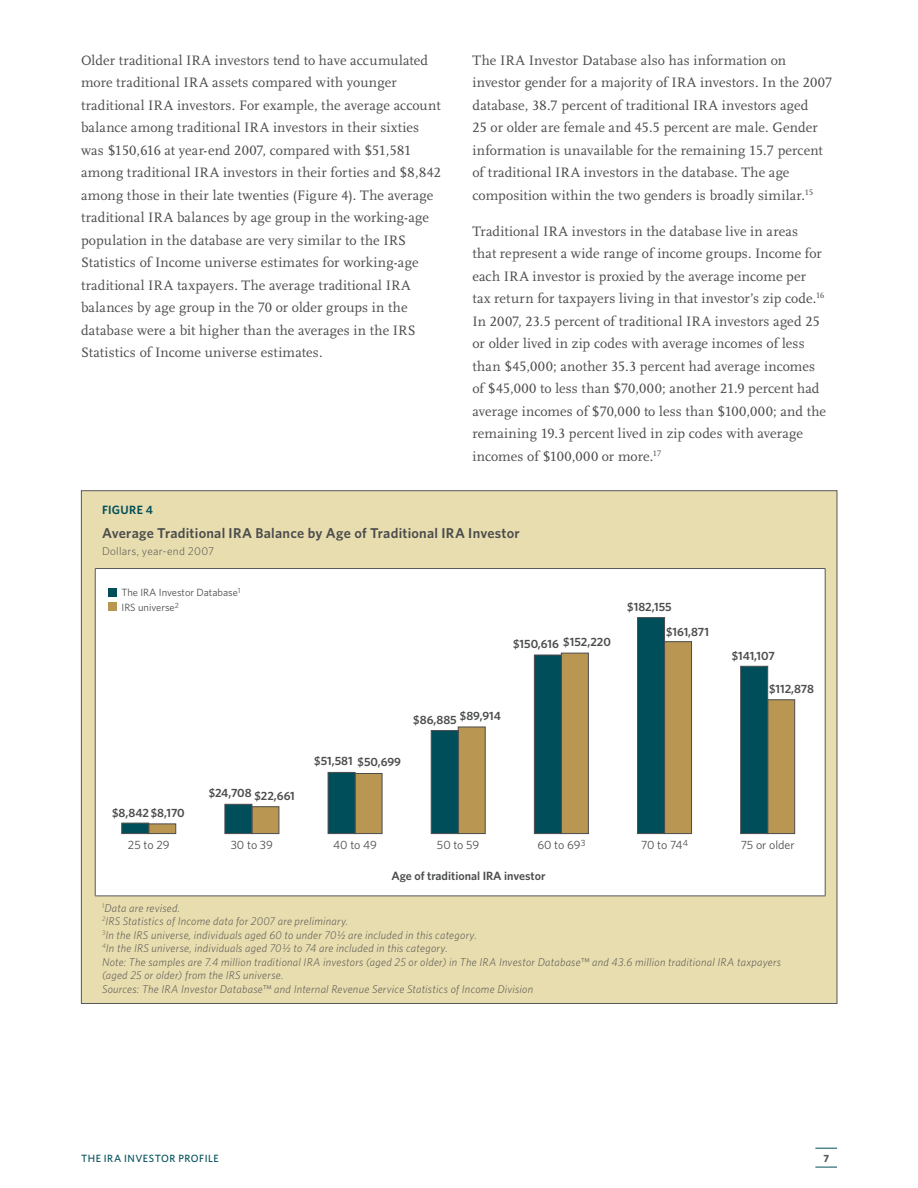
<style>
.page{position:relative;width:918px;height:1188px;background:#fff}
.page>*{position:absolute;margin:0;border:0;box-sizing:border-box;transform-origin:0 0}
.chapter_text{font:14.25px/22.5px "Scala LF";letter-spacing:.01em;color:#4b4c4d}
.figure_title{font:600 14.25px "Whitney";letter-spacing:.015em;color:#4b4c4d}
.t1{font:600 12px/25px "Whitney";color:#4b4c4d}
.t2{font:12px "Whitney";color:#4b4c4d}
.figure_no{font:600 12px "Whitney";letter-spacing:.03em;color:#004e59}
.figure_footnote{font:italic 300 11.25px/13.5px "Whitney";letter-spacing:.02em;color:#4b4c4d}
.figure_paren{font:300 11.25px "Whitney";letter-spacing:.025em;color:#4b4c4d}
.t3{font:10.5px/15px "Whitney";color:#4b4c4d}
.t4{font:10.5px "Whitney Medium SC";letter-spacing:.05em;color:#004e59}
.t5{font:700 10.5px "Whitney";color:#57585a}
.t6{font:9px "Whitney";color:#4b4c4d}
</style>
<div class="page">
<svg style="left:815px;top:1148px;width:22px;height:1px"></svg>
<svg style="left:815px;top:1167px;width:22px;height:1px"></svg>
<div style="left:83px;top:492px;width:752px;height:507px;background:#e8ddae"></div>
<div style="left:95px;top:569px;width:730px;height:327px;background:#fff"></div>
<hr style="left:95px;top:568px;width:730px;height:1px;background:#57585a">
<hr style="left:95px;top:569px;width:1px;height:327px;background:#57585a">
<hr style="left:825px;top:569px;width:1px;height:327px;background:#57585a">
<hr style="left:95px;top:896px;width:730px;height:1px;background:#57585a">
<div style="left:148px;top:824px;width:28px;height:10px;background:#b99652;border:1px solid #4b4c4d"></div>
<div style="left:252px;top:806px;width:27px;height:28px;background:#b99652;border:1px solid #4b4c4d"></div>
<div style="left:355px;top:773px;width:27px;height:61px;background:#b99652;border:1px solid #4b4c4d"></div>
<div style="left:458px;top:727px;width:28px;height:107px;background:#b99652;border:1px solid #4b4c4d"></div>
<div style="left:561px;top:653px;width:28px;height:181px;background:#b99652;border:1px solid #4b4c4d"></div>
<div style="left:664px;top:641px;width:28px;height:193px;background:#b99652;border:1px solid #4b4c4d"></div>
<div style="left:767px;top:699px;width:28px;height:135px;background:#b99652;border:1px solid #4b4c4d"></div>
<div style="left:121px;top:823px;width:28px;height:11px;background:#004e59;border:1px solid #4b4c4d"></div>
<div style="left:225px;top:804px;width:27px;height:30px;background:#004e59;border:1px solid #4b4c4d"></div>
<div style="left:328px;top:772px;width:27px;height:62px;background:#004e59;border:1px solid #4b4c4d"></div>
<div style="left:431px;top:730px;width:28px;height:104px;background:#004e59;border:1px solid #4b4c4d"></div>
<div style="left:534px;top:655px;width:28px;height:179px;background:#004e59;border:1px solid #4b4c4d"></div>
<div style="left:637px;top:617px;width:28px;height:217px;background:#004e59;border:1px solid #4b4c4d"></div>
<div style="left:740px;top:666px;width:28px;height:168px;background:#004e59;border:1px solid #4b4c4d"></div>
<div style="left:109px;top:588px;width:8px;height:8px;background:#004e59"></div>
<div style="left:109px;top:602px;width:8px;height:9px;background:#b99652"></div>
<p class="chapter_text" style="left:81px;top:49px;width:361px">Older traditional IRA investors tend to have accumulated more traditional IRA assets compared with younger traditional IRA investors. For example, the average account balance among traditional IRA investors in their sixties was $150,616 at year-end 2007, compared with $51,581 among traditional IRA investors in their forties and $8,842 among those in their late twenties (Figure 4). The average traditional IRA balances by age group in the working-age population in the database are very similar to the IRS Statistics of Income universe estimates for working-age traditional IRA taxpayers. The average traditional IRA balances by age group in the 70 or older groups in the database were a bit higher than the averages in the IRS Statistics of Income universe estimates.</p>
<p class="chapter_text" style="left:473px;top:49px;width:361px">The IRA Investor Database also has information on investor gender for a majority of IRA investors. In the 2007 database, 38.7 percent of traditional IRA investors aged<br>25 or older are female and 45.5 percent are male. Gender information is unavailable for the remaining 15.7 percent of traditional IRA investors in the database. The age composition within the two genders is broadly similar.<sup>15</sup></p>
<p class="chapter_text" style="left:472px;top:220px;width:355px">Traditional IRA investors in the database live in areas<br>that represent a wide range of income groups. Income for each IRA investor is proxied by the average income per tax return for taxpayers living in that investor’s zip code.<sup>16<br></sup>In 2007, 23.5 percent of traditional IRA investors aged 25 or older lived in zip codes with average incomes of less than $45,000; another 35.3 percent had average incomes of $45,000 to less than $70,000; another 21.9 percent had average incomes of $70,000 to less than $100,000; and the remaining 19.3 percent lived in zip codes with average incomes of $100,000 or more.<sup>17</sup></p>
<p class="figure_no" style="left:102px;top:502px;width:52px">FIGURE 4</p>
<p class="figure_title" style="left:102px;top:524px;width:419px">Average Traditional IRA Balance by Age of Traditional IRA Investor</p>
<p class="figure_paren" style="left:102px;top:544px;width:114px">Dollars, year-end 2007</p>
<p class="t3" style="left:122px;top:584px;width:121px">The IRA Investor Database<sup>1<br></sup>IRS universe<sup>2</sup></p>
<p class="t1" style="left:513px;top:630px;width:99px">$150,616 $152,220</p>
<p class="t1" style="left:666px;top:594px;width:44px;text-indent:-39px">$182,155 $161,871</p>
<p class="t1" style="left:112px;top:800px;width:74px">$8,842 $8,170</p>
<p class="t1" style="left:209px;top:782px;width:88px">$24,708 $22,661</p>
<p class="t1" style="left:314px;top:749px;width:88px">$51,581 $50,699</p>
<p class="t1" style="left:413px;top:705px;width:89px">$86,885 $89,914</p>
<p class="t1" style="left:732px;top:643px;width:45px">$141,107</p>
<p class="t1" style="left:769px;top:676px;width:46px">$112,878</p>
<p class="t2" style="left:128px;top:837px;width:43px">25 to 29</p>
<p class="t2" style="left:231px;top:837px;width:44px">30 to 39</p>
<p class="t2" style="left:333px;top:837px;width:45px">40 to 49</p>
<p class="t2" style="left:437px;top:837px;width:44px">50 to 59</p>
<p class="t2" style="left:537px;top:837px;width:50px">60 to 69<sup>3</sup></p>
<p class="t6" style="left:683px;top:837px;width:7px">4</p>
<p class="t2" style="left:641px;top:837px;width:43px">70 to 74</p>
<p class="t2" style="left:741px;top:837px;width:55px">75 or older</p>
<p class="t1" style="left:391px;top:864px;width:156px">Age of traditional IRA investor</p>
<p class="figure_footnote" style="left:102px;top:901px;width:80px"><sup>1</sup>Data are revised.</p>
<p class="figure_footnote" style="left:102px;top:914px;width:248px"><sup>2</sup>IRS Statistics of Income data for 2007 are preliminary.</p>
<p class="figure_footnote" style="left:102px;top:928px;width:376px"><sup>3</sup>In the IRS universe, individuals aged 60 to under 70½ are included in this category.</p>
<p class="figure_footnote" style="left:102px;top:941px;width:347px"><sup>4</sup>In the IRS universe, individuals aged 70½ to 74 are included in this category.</p>
<p class="figure_footnote" style="left:102px;top:955px;width:681px">Note: The samples are 7.4 million traditional IRA investors (aged 25 or older) in The IRA Investor Database™ and 43.6 million traditional IRA taxpayers (aged 25 or older) from the IRS universe.</p>
<p class="figure_footnote" style="left:102px;top:982px;width:433px">Sources: The IRA Investor Database™ and Internal Revenue Service Statistics of Income Division</p>
<p class="t4" style="left:81px;top:1152px;width:139px">THE IRA INVESTOR PROFILE</p>
<p class="t5" style="left:823px;top:1151px;width:7px">7</p>
</div>
